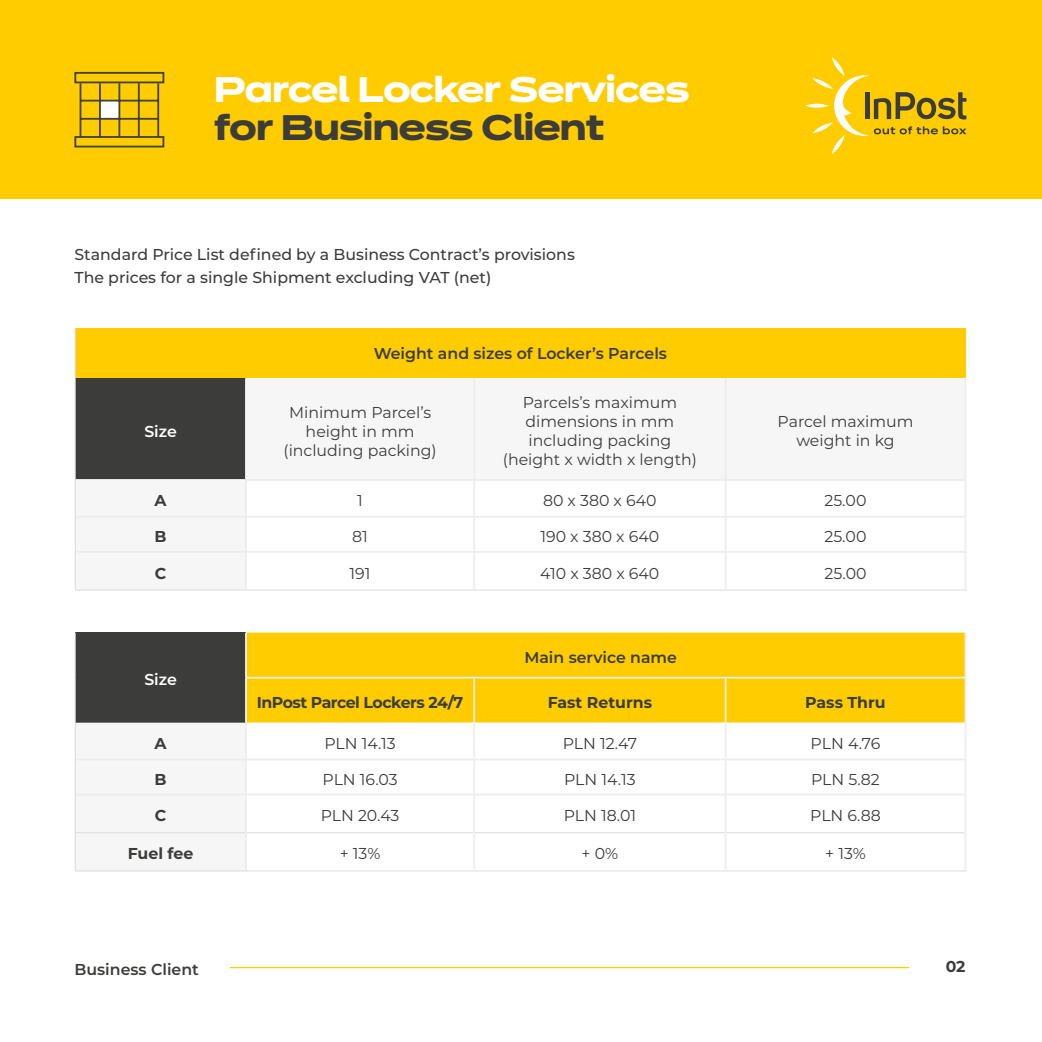
<style>
.page{position:relative;width:1042px;height:1042px;background:#fff}
.page>*{position:absolute;margin:0;border:0;box-sizing:border-box;transform-origin:0 0}
.t1{font:700 35px "Dinamit";letter-spacing:-.02em;color:#fff}
.t2{font:700 35px "Dinamit";letter-spacing:-.02em;color:#3c3c3b}
.t3{font:15.75px/18.9px "Montserrat";color:#3c3c3b;text-align:center}
.t4{font:500 15.75px/22.8px "Montserrat";color:#3c3c3b}
.t5{font:600 15.75px "Montserrat";color:#3c3c3b}
.t6{font:700 15.75px "Montserrat";letter-spacing:-.015em;color:#3c3c3b}
.t7{font:600 15.75px "Montserrat";color:#fff}
</style>
<div class="page">
<div style="left:0;top:0;width:1042px;height:198px;background:#fc0"></div>
<svg style="left:805px;top:104px;width:23px;height:4px"></svg>
<svg style="left:812px;top:57px;width:154px;height:97px"></svg>
<div style="left:75px;top:329px;width:890px;height:49px;background:#fc0"></div>
<svg style="left:76px;top:378px;width:651px;height:101px;fill:#f6f6f6"></svg>
<hr style="left:245px;top:378px;width:2px;height:101px;background:#f6f6f6">
<hr style="left:75px;top:479px;width:170px;height:2px;background:#f6f6f6">
<hr style="left:75px;top:589px;width:171px;height:1px;background:#dadada">
<hr style="left:246px;top:589px;width:228px;height:1px;background:#dadada">
<hr style="left:474px;top:589px;width:251px;height:1px;background:#dadada">
<hr style="left:725px;top:589px;width:241px;height:1px;background:#dadada">
<hr style="left:245px;top:479px;width:229px;height:2px;background:#ededed">
<hr style="left:245px;top:481px;width:2px;height:35px;background:#ededed">
<hr style="left:474px;top:479px;width:251px;height:2px;background:#ededed">
<hr style="left:725px;top:479px;width:241px;height:2px;background:#ededed">
<hr style="left:245px;top:518px;width:2px;height:33px;background:#ededed">
<hr style="left:246px;top:551px;width:228px;height:2px;background:#ededed">
<hr style="left:474px;top:551px;width:251px;height:2px;background:#ededed">
<hr style="left:725px;top:551px;width:241px;height:2px;background:#ededed">
<hr style="left:75px;top:516px;width:171px;height:2px;background:#ededed">
<hr style="left:75px;top:551px;width:171px;height:2px;background:#ededed">
<hr style="left:246px;top:516px;width:228px;height:2px;background:#ededed">
<hr style="left:474px;top:516px;width:251px;height:2px;background:#ededed">
<hr style="left:725px;top:516px;width:241px;height:2px;background:#ededed">
<hr style="left:473px;top:378px;width:2px;height:101px;background:#ededed">
<hr style="left:725px;top:378px;width:1px;height:101px;background:#ededed">
<hr style="left:473px;top:481px;width:2px;height:35px;background:#ededed">
<hr style="left:725px;top:481px;width:1px;height:35px;background:#ededed">
<hr style="left:473px;top:518px;width:2px;height:33px;background:#ededed">
<hr style="left:725px;top:518px;width:1px;height:33px;background:#ededed">
<hr style="left:473px;top:553px;width:2px;height:36px;background:#ededed">
<hr style="left:725px;top:553px;width:1px;height:36px;background:#ededed">
<hr style="left:964px;top:378px;width:2px;height:101px;background:#ededed">
<hr style="left:964px;top:481px;width:2px;height:35px;background:#ededed">
<hr style="left:964px;top:518px;width:2px;height:33px;background:#ededed">
<hr style="left:964px;top:553px;width:2px;height:36px;background:#ededed">
<hr style="left:245px;top:553px;width:2px;height:36px;background:#ededed">
<hr style="left:75px;top:329px;width:1px;height:49px;background:#dadada">
<hr style="left:75px;top:378px;width:1px;height:102px;background:#dadada">
<hr style="left:75px;top:480px;width:1px;height:37px;background:#dadada">
<hr style="left:75px;top:517px;width:1px;height:35px;background:#dadada">
<hr style="left:75px;top:552px;width:1px;height:37px;background:#dadada">
<div style="left:75px;top:632px;width:171px;height:91px;background:#3c3c3b"></div>
<div style="left:247px;top:632px;width:717px;height:90px;background:#fc0"></div>
<div style="left:76px;top:722px;width:169px;height:112px;background:#f6f6f6"></div>
<svg style="left:247px;top:722px;width:717px;height:39px"></svg>
<hr style="left:245px;top:632px;width:2px;height:45px;background:#f6f6f6">
<hr style="left:245px;top:677px;width:2px;height:46px;background:#f6f6f6">
<hr style="left:247px;top:677px;width:227px;height:1px;background:#ededed">
<hr style="left:474px;top:677px;width:251px;height:1px;background:#ededed">
<hr style="left:725px;top:677px;width:241px;height:1px;background:#ededed">
<hr style="left:75px;top:832px;width:170px;height:1px;background:#dadada">
<hr style="left:247px;top:832px;width:226px;height:1px;background:#dadada">
<hr style="left:475px;top:832px;width:250px;height:1px;background:#dadada">
<hr style="left:726px;top:832px;width:238px;height:1px;background:#dadada">
<hr style="left:75px;top:870px;width:171px;height:1px;background:#dadada">
<hr style="left:246px;top:870px;width:228px;height:1px;background:#dadada">
<hr style="left:474px;top:870px;width:251px;height:1px;background:#dadada">
<hr style="left:725px;top:870px;width:241px;height:1px;background:#dadada">
<hr style="left:245px;top:723px;width:2px;height:35px;background:#ededed">
<hr style="left:245px;top:760px;width:2px;height:33px;background:#ededed">
<hr style="left:246px;top:793px;width:228px;height:2px;background:#ededed">
<hr style="left:474px;top:793px;width:251px;height:2px;background:#ededed">
<hr style="left:725px;top:793px;width:241px;height:2px;background:#ededed">
<hr style="left:75px;top:758px;width:171px;height:2px;background:#ededed">
<hr style="left:75px;top:793px;width:171px;height:2px;background:#ededed">
<hr style="left:246px;top:758px;width:228px;height:2px;background:#ededed">
<hr style="left:474px;top:758px;width:251px;height:2px;background:#ededed">
<hr style="left:725px;top:758px;width:241px;height:2px;background:#ededed">
<hr style="left:473px;top:678px;width:2px;height:45px;background:#ededed">
<hr style="left:725px;top:678px;width:1px;height:45px;background:#ededed">
<hr style="left:473px;top:723px;width:2px;height:35px;background:#ededed">
<hr style="left:725px;top:723px;width:1px;height:35px;background:#ededed">
<hr style="left:473px;top:760px;width:2px;height:33px;background:#ededed">
<hr style="left:725px;top:760px;width:1px;height:33px;background:#ededed">
<hr style="left:473px;top:795px;width:2px;height:38px;background:#ededed">
<hr style="left:725px;top:795px;width:1px;height:38px;background:#ededed">
<hr style="left:473px;top:833px;width:2px;height:37px;background:#ededed">
<hr style="left:725px;top:833px;width:1px;height:37px;background:#ededed">
<hr style="left:964px;top:632px;width:2px;height:45px;background:#ededed">
<hr style="left:964px;top:678px;width:2px;height:45px;background:#ededed">
<hr style="left:964px;top:723px;width:2px;height:35px;background:#ededed">
<hr style="left:964px;top:760px;width:2px;height:33px;background:#ededed">
<hr style="left:964px;top:795px;width:2px;height:38px;background:#ededed">
<hr style="left:964px;top:833px;width:2px;height:37px;background:#ededed">
<hr style="left:245px;top:795px;width:2px;height:38px;background:#ededed">
<hr style="left:245px;top:833px;width:2px;height:37px;background:#ededed">
<hr style="left:75px;top:632px;width:1px;height:45px;background:#dadada">
<hr style="left:75px;top:677px;width:1px;height:46px;background:#dadada">
<hr style="left:75px;top:723px;width:1px;height:36px;background:#dadada">
<hr style="left:75px;top:759px;width:1px;height:35px;background:#dadada">
<hr style="left:75px;top:794px;width:1px;height:39px;background:#dadada">
<hr style="left:75px;top:833px;width:1px;height:37px;background:#dadada">
<svg style="left:74px;top:71px;width:91px;height:77px"></svg>
<hr style="left:230px;top:967px;width:679px;height:1px;background:#fc0">
<h1 class="t1" style="left:214px;top:59px;width:477px">Parcel Locker Services</h1>
<h1 class="t2" style="left:214px;top:98px;width:392px">for Business Client</h1>
<p class="t4" style="left:74px;top:242px;width:502px">Standard Price List defined by a Business Contract’s provisions<br>The prices for a single Shipment excluding VAT (net)</p>
<p class="t7" style="left:144px;top:420px;width:34px">Size</p>
<p class="t5" style="left:374px;top:342px;width:295px">Weight and sizes of Locker’s Parcels</p>
<p class="t3" style="left:283px;top:402px;width:155px">Minimum Parcel’s height in mm (including packing)</p>
<p class="t3" style="left:503px;top:393px;width:196px">Parcels’s maximum dimensions in mm including packing (height x width x length)</p>
<p class="t3" style="left:777px;top:412px;width:137px">Parcel maximum weight in kg</p>
<p class="t6" style="left:155px;top:489px;width:14px">A</p>
<p class="t3" style="left:357px;top:490px;width:7px">1</p>
<p class="t3" style="left:543px;top:490px;width:115px">80 x 380 x 640</p>
<p class="t3" style="left:824px;top:490px;width:44px">25.00</p>
<p class="t6" style="left:155px;top:525px;width:14px">B</p>
<p class="t3" style="left:352px;top:526px;width:17px">81</p>
<p class="t3" style="left:540px;top:526px;width:120px">190 x 380 x 640</p>
<p class="t3" style="left:824px;top:526px;width:44px">25.00</p>
<p class="t6" style="left:155px;top:562px;width:13px">C</p>
<p class="t3" style="left:349px;top:563px;width:22px">191</p>
<p class="t3" style="left:540px;top:563px;width:121px">410 x 380 x 640</p>
<p class="t3" style="left:824px;top:563px;width:44px">25.00</p>
<p class="t7" style="left:144px;top:668px;width:34px">Size</p>
<p class="t5" style="left:524px;top:646px;width:154px">Main service name</p>
<p class="t6" style="left:257px;top:691px;width:208px">InPost Parcel Lockers 24/7</p>
<p class="t6" style="left:548px;top:691px;width:106px">Fast Returns</p>
<p class="t6" style="left:805px;top:691px;width:82px">Pass Thru</p>
<p class="t6" style="left:155px;top:732px;width:14px">A</p>
<p class="t3" style="left:324px;top:733px;width:73px">PLN 14.13</p>
<p class="t3" style="left:563px;top:733px;width:76px">PLN 12.47</p>
<p class="t3" style="left:810px;top:733px;width:71px">PLN 4.76</p>
<p class="t6" style="left:155px;top:768px;width:14px">B</p>
<p class="t3" style="left:322px;top:769px;width:77px">PLN 16.03</p>
<p class="t3" style="left:564px;top:769px;width:73px">PLN 14.13</p>
<p class="t3" style="left:811px;top:769px;width:70px">PLN 5.82</p>
<p class="t6" style="left:155px;top:804px;width:13px">C</p>
<p class="t3" style="left:321px;top:806px;width:80px">PLN 20.43</p>
<p class="t3" style="left:564px;top:806px;width:74px">PLN 18.01</p>
<p class="t3" style="left:810px;top:806px;width:72px">PLN 6.88</p>
<p class="t6" style="left:128px;top:842px;width:67px">Fuel fee</p>
<p class="t3" style="left:340px;top:844px;width:42px">+ 13%</p>
<p class="t3" style="left:581px;top:844px;width:38px">+ 0%</p>
<p class="t3" style="left:825px;top:844px;width:42px">+ 13%</p>
<p class="t5" style="left:74px;top:958px;width:126px">Business Client</p>
<p class="t6" style="left:945px;top:955px;width:21px">02</p>
</div>
